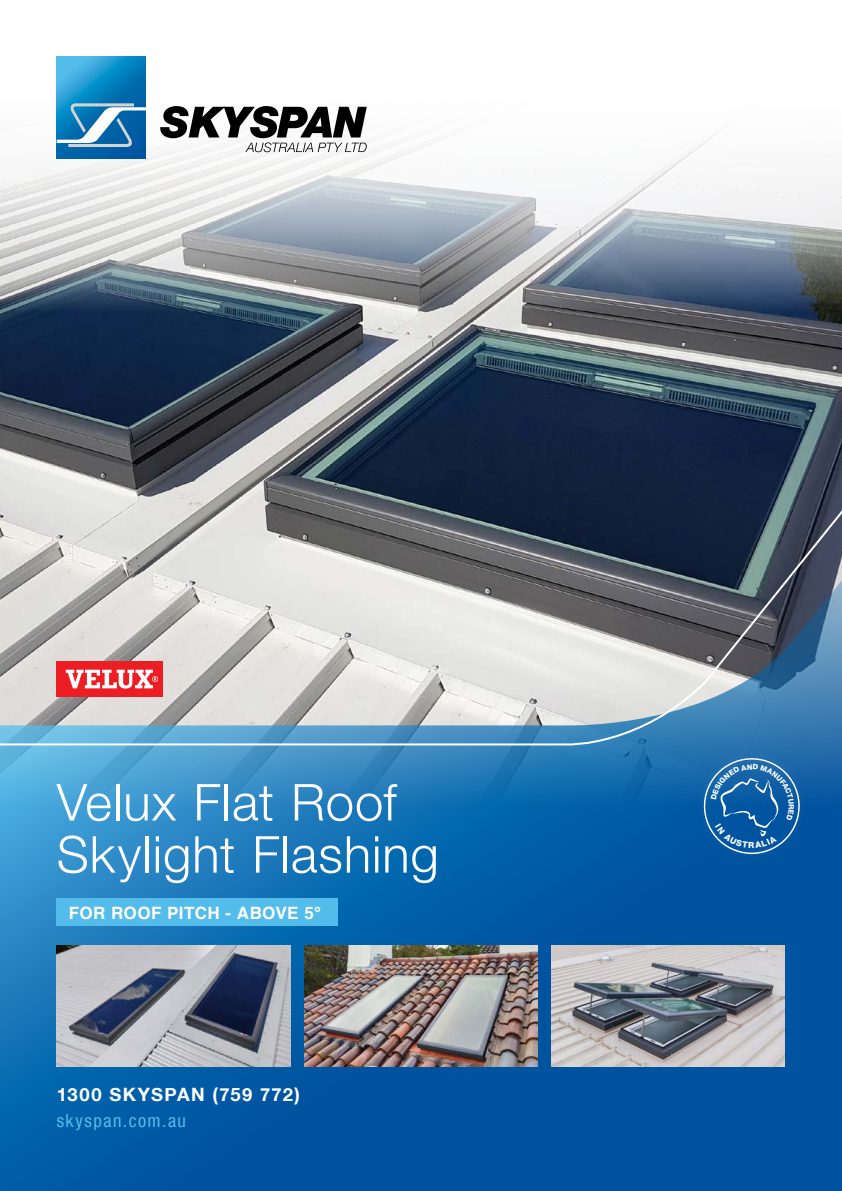
<style>
.page{position:relative;width:842px;height:1191px;background:#fff}
.page>*{position:absolute;margin:0;border:0;box-sizing:border-box;transform-origin:0 0}
.t1{font:300 50.9px/52.1px "Helvetica Neue";letter-spacing:.02em;color:#fff}
.t2{font:700 18.4px "Helvetica Neue";letter-spacing:.075em;color:#fff}
.t3{font:condensed 18.3px "Helvetica Neue";letter-spacing:.08em;color:#54bceb}
.t4{font:700 17px "Helvetica";letter-spacing:.025em;color:#fff}
.t5{font:800 8.5px "Helvetica Neue LT Std";color:#fff}
</style>
<div class="page">
<svg style="left:0;top:806px;width:842px;height:385px;background:#0861a9"></svg>
<img style="left:0;top:746px;width:842px;height:60px">
<img style="left:0;top:56px;width:842px;height:690px">
<div style="left:57px;top:661px;width:106px;height:36px;background:#ed1d24"></div>
<svg style="left:66px;top:669px;width:92px;height:19px"></svg>
<div style="left:56px;top:898px;width:281px;height:28px;background:#54bceb"></div>
<img style="left:57px;top:945px;width:233px;height:121px">
<img style="left:304px;top:945px;width:234px;height:121px">
<img style="left:551px;top:945px;width:234px;height:121px">
<svg style="left:683px;top:737px;width:138px;height:138px;background:#1663a8"></svg>
<p class="t1" style="left:57px;top:779px;width:384px">Velux Flat Roof<br>Skylight Flashing</p>
<p class="t4" style="left:69px;top:899px;width:254px">FOR ROOF PITCH - ABOVE 5°</p>
<p class="t2" style="left:57px;top:1086px;width:245px">1300 SKYSPAN (759 772)</p>
<p class="t3" style="left:57px;top:1112px;width:131px">skyspan.com.au</p>
<p class="t5" style="left:748px;top:840px;width:8px">R</p>
</div>
